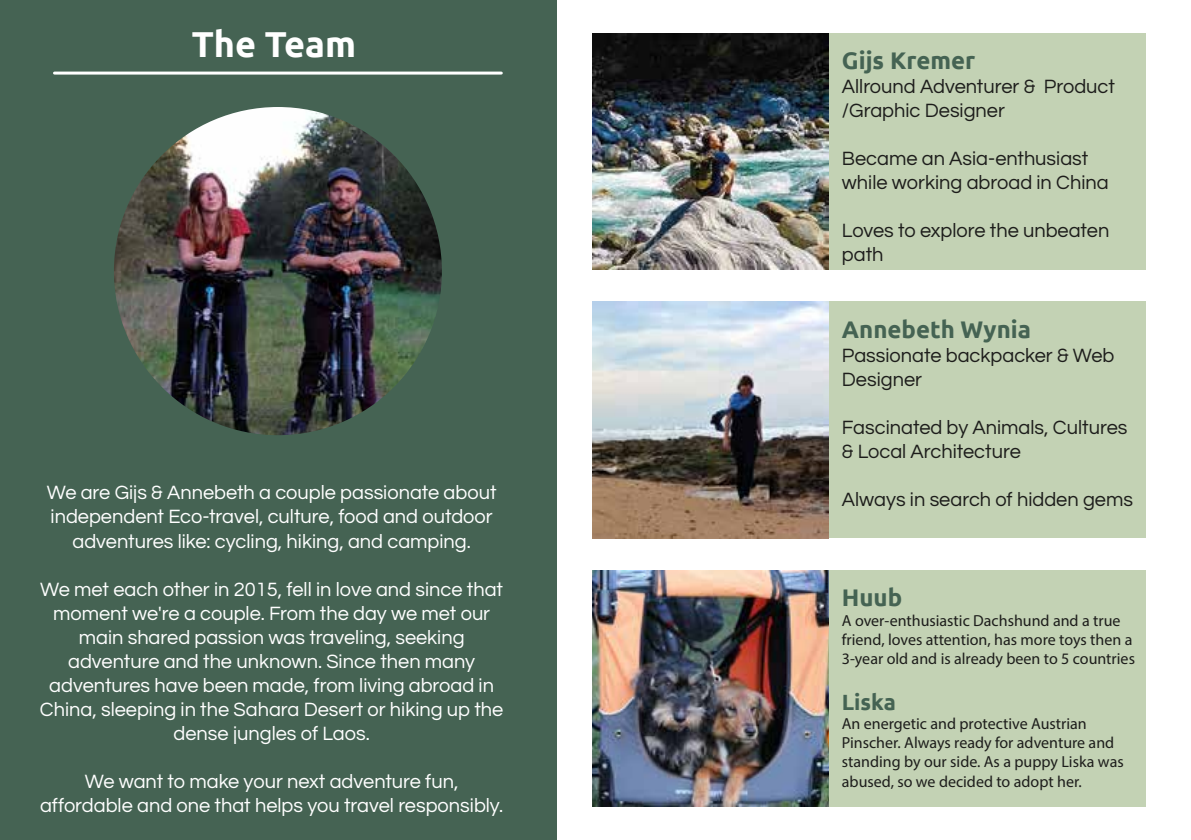
<style>
.page{position:relative;width:1191px;height:840px;background:#fff}
.page>*{position:absolute;margin:0;border:0;box-sizing:border-box;transform-origin:0 0}
.t1{font:700 36px "Ubuntu";color:#fff}
.t2{font:700 24px "Ubuntu";color:#456353}
.t3{font:700 22px "Ubuntu";color:#456353}
.t4{font:20px/24px "Questrial";color:#fff;text-align:center}
.t5{font:20px/24px "Questrial";color:#1d1d1b}
.t6{font:16px/19.2px "Myriad Pro";color:#1d1d1b}
</style>
<div class="page">
<div style="left:0;top:0;width:557px;height:839px;background:#456353"></div>
<hr style="left:54px;top:72px;width:447px;height:2px;background:#fff">
<div style="left:592px;top:33px;width:553px;height:236px;background:#c3d2b4"></div>
<div style="left:597px;top:302px;width:548px;height:235px;background:#c3d2b4"></div>
<div style="left:592px;top:570px;width:553px;height:236px;background:#c3d2b4"></div>
<img style="left:592px;top:33px;width:236px;height:236px">
<img style="left:592px;top:302px;width:236px;height:235px">
<img style="left:592px;top:570px;width:236px;height:236px">
<img style="left:114px;top:107px;width:328px;height:328px;border-radius:164px">
<h1 class="t1" style="left:192px;top:22px;width:166px">The Team</h1>
<p class="t4" style="left:47px;top:481px;width:451px">We are Gijs &amp; Annebeth a couple passionate about independent Eco-travel, culture, food and outdoor adventures like: cycling, hiking, and camping.</p>
<p class="t4" style="left:40px;top:577px;width:465px">We met each other in 2015, fell in love and since that moment we're a couple. From the day we met our main shared passion was traveling, seeking adventure and the unknown. Since then many adventures have been made, from living abroad in China, sleeping in the Sahara Desert or hiking up the dense jungles of Laos.</p>
<p class="t4" style="left:40px;top:769px;width:465px">We want to make your next adventure fun, affordable and one that helps you travel responsibly.</p>
<p class="t2" style="left:842px;top:46px;width:135px">Gijs Kremer</p>
<p class="t5" style="left:842px;top:75px;width:275px">Allround Adventurer &amp; Product /Graphic Designer</p>
<p class="t5" style="left:842px;top:147px;width:268px">Became an Asia-enthusiast while working abroad in China</p>
<p class="t5" style="left:842px;top:219px;width:269px">Loves to explore the unbeaten path</p>
<p class="t2" style="left:842px;top:314px;width:191px">Annebeth Wynia</p>
<p class="t5" style="left:842px;top:343px;width:274px">Passionate backpacker &amp; Web<br>Designer</p>
<p class="t5" style="left:842px;top:415px;width:287px">Fascinated by Animals, Cultures &amp; Local Architecture</p>
<p class="t5" style="left:842px;top:487px;width:293px">Always in search of hidden gems</p>
<p class="t2" style="left:842px;top:583px;width:62px">Huub</p>
<p class="t6" style="left:842px;top:610px;width:295px">A over-enthusiastic Dachshund and a true friend, loves attention, has more toys then a<br>3-year old and is already been to 5 countries</p>
<p class="t3" style="left:842px;top:688px;width:56px">Liska</p>
<p class="t6" style="left:842px;top:713px;width:283px">An energetic and protective Austrian Pinscher. Always ready for adventure and standing by our side. As a puppy Liska was abused, so we decided to adopt her.</p>
</div>
